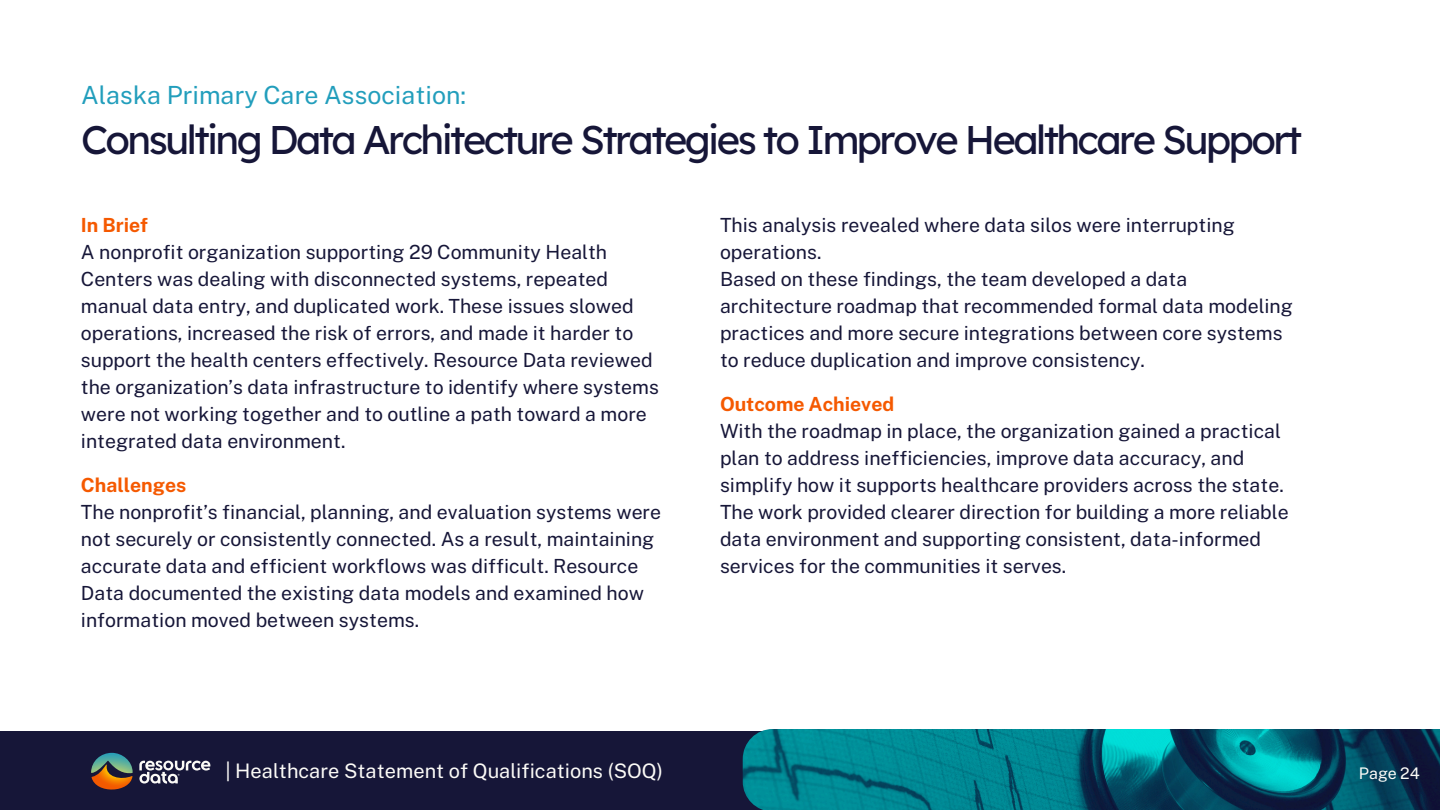
<style>
.page{position:relative;width:1440px;height:810px;background:#fff}
.page>*{position:absolute;margin:0;border:0;box-sizing:border-box;transform-origin:0 0}
.t1{font:40px "Lexend";letter-spacing:-.065em;color:#161638}
.t2{font:25px "Public Sans";color:#229ebc}
.t3{font:20px "Public Sans";color:#fcfbf7}
.t4{font:19.5px/27px "Public Sans";color:#161638}
.t5{font:16px "Public Sans";letter-spacing:-.005em;color:#fcfbf7}
.s1{font-weight:700;color:#f55900}
</style>
<div class="page">
<div style="left:0;top:731px;width:1440px;height:79px;background:#161638"></div>
<img style="left:743px;top:729px;width:697px;height:81px">
<svg style="left:139px;top:760px;width:72px;height:24px"></svg>
<svg style="left:91px;top:753px;width:42px;height:37px"></svg>
<h2 class="t2" style="left:81px;top:80px;width:387px">Alaska Primary Care Association:</h2>
<h1 class="t1" style="left:81px;top:114px;width:1223px">Consulting Data Architecture Strategies to Improve Healthcare Support</h1>
<h3 class="t4" style="left:81px;top:212px;width:580px"><span class="s1">In Brief<br></span>A nonprofit organization supporting 29 Community Health Centers was dealing with disconnected systems, repeated manual data entry, and duplicated work. These issues slowed operations, increased the risk of errors, and made it harder to support the health centers effectively. Resource Data reviewed the organization’s data infrastructure to identify where systems were not working together and to outline a path toward a more integrated data environment.</h3>
<h3 class="t4" style="left:81px;top:471px;width:582px"><span class="s1">Challenges<br></span>The nonprofit’s financial, planning, and evaluation systems were not securely or consistently connected. As a result, maintaining accurate data and efficient workflows was difficult. Resource Data documented the existing data models and examined how information moved between systems.</h3>
<h3 class="t4" style="left:720px;top:212px;width:574px">This analysis revealed where data silos were interrupting operations.<br>Based on these findings, the team developed a data architecture roadmap that recommended formal data modeling practices and more secure integrations between core systems to reduce duplication and improve consistency.</h3>
<h3 class="t4" style="left:720px;top:390px;width:570px"><span class="s1">Outcome Achieved<br></span>With the roadmap in place, the organization gained a practical plan to address inefficiencies, improve data accuracy, and simplify how it supports healthcare providers across the state.<br>The work provided clearer direction for building a more reliable data environment and supporting consistent, data-informed services for the communities it serves.</h3>
<h3 class="t3" style="left:225px;top:759px;width:439px">| Healthcare Statement of Qualifications (SOQ)</h3>
<p class="t5" style="left:1359px;top:764px;width:62px">Page 24</p>
</div>
